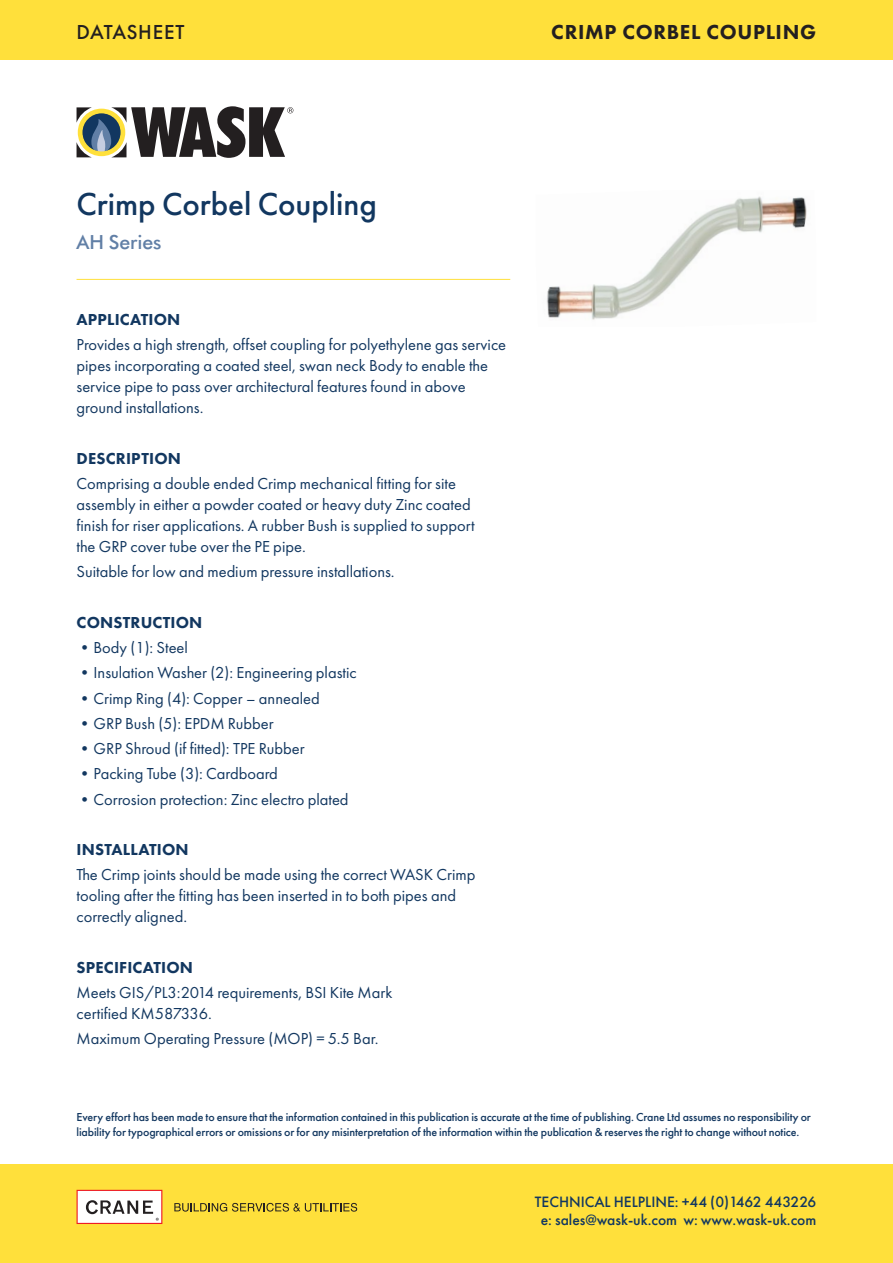
<style>
.page{position:relative;width:893px;height:1263px;background:#fff}
.page>*{position:absolute;margin:0;border:0;box-sizing:border-box;transform-origin:0 0}
.t1{font:500 33px "Futura PT";color:#123760}
.t2{font:800 21px "Futura PT";letter-spacing:.03em;color:#231f20}
.t3{font:500 21px "Futura PT";letter-spacing:.03em;color:#231f20}
.t4{font:500 19.5px "Futura BT";letter-spacing:-.005em;color:#617fa6}
.t5{font:16.5px/21px "Futura PT";color:#123760}
.t6{font:800 16.5px "Futura PT";letter-spacing:.01em;color:#123760}
.Body_Text_Yellow_Bul{font:500 15.6px/17.5px "Futura PT";color:#123760;text-align:center}
.Body_Text_Yellow_Bul-2{font:500 12px/15px "Futura PT";letter-spacing:-.01em;color:#123760}
</style>
<div class="page">
<div style="left:0;top:0;width:893px;height:60px;background:#ffe03b"></div>
<hr style="left:77px;top:279px;width:433px;height:1px;background:#ffe03b">
<div style="left:0;top:1165px;width:893px;height:98px;background:#ffe03b"></div>
<svg style="left:77px;top:1190px;width:85px;height:34px"></svg>
<svg style="left:174px;top:1203px;width:183px;height:9px"></svg>
<img style="left:546px;top:196px;width:261px;height:124px">
<svg style="left:77px;top:106px;width:216px;height:52px"></svg>
<p class="t3" style="left:77px;top:19px;width:109px">DATASHEET</p>
<p class="t2" style="left:551px;top:19px;width:267px">CRIMP CORBEL COUPLING</p>
<p class="t1" style="left:77px;top:184px;width:302px">Crimp Corbel Coupling</p>
<p class="t4" style="left:77px;top:230px;width:87px">AH Series</p>
<p class="t6" style="left:77px;top:309px;width:105px">APPLICATION</p>
<p class="t5" style="left:77px;top:334px;width:431px">Provides a high strength, offset coupling for polyethylene gas service pipes incorporating a coated steel, swan neck Body to enable the service pipe to pass over architectural features found in above ground installations.</p>
<p class="t6" style="left:77px;top:448px;width:106px">DESCRIPTION</p>
<p class="t5" style="left:77px;top:473px;width:399px">Comprising a double ended Crimp mechanical fitting for site assembly in either a powder coated or heavy duty Zinc coated finish for riser applications. A rubber Bush is supplied to support the GRP cover tube over the PE pipe.</p>
<p class="t5" style="left:77px;top:561px;width:320px">Suitable for low and medium pressure installations.</p>
<p class="t6" style="left:77px;top:612px;width:127px">CONSTRUCTION</p>
<p class="t5" style="left:77px;top:637px;width:113px">•Body (1): Steel</p>
<p class="t5" style="left:77px;top:662px;width:282px">•Insulation Washer (2): Engineering plastic</p>
<p class="t5" style="left:77px;top:687px;width:245px">•Crimp Ring (4): Copper – annealed</p>
<p class="t5" style="left:77px;top:713px;width:199px">•GRP Bush (5): EPDM Rubber</p>
<p class="t5" style="left:77px;top:738px;width:230px">•GRP Shroud (if fitted): TPE Rubber</p>
<p class="t5" style="left:77px;top:763px;width:203px">•Packing Tube (3): Cardboard</p>
<p class="t5" style="left:77px;top:789px;width:274px">•Corrosion protection: Zinc electro plated</p>
<p class="t6" style="left:77px;top:839px;width:114px">INSTALLATION</p>
<p class="t5" style="left:77px;top:864px;width:400px">The Crimp joints should be made using the correct WASK Crimp tooling after the fitting has been inserted in to both pipes and correctly aligned.</p>
<p class="t6" style="left:77px;top:957px;width:118px">SPECIFICATION</p>
<p class="t5" style="left:77px;top:982px;width:317px">Meets GIS/PL3:2014 requirements, BSI Kite Mark certified KM587336.</p>
<p class="t5" style="left:77px;top:1028px;width:304px">Maximum Operating Pressure (MOP) = 5.5 Bar.</p>
<p class="Body_Text_Yellow_Bul-2" style="left:77px;top:1110px;width:736px">Every effort has been made to ensure that the information contained in this publication is accurate at the time of publishing. Crane Ltd assumes no responsibility or liability for typographical errors or omissions or for any misinterpretation of the information within the publication &amp; reserves the right to change without notice.</p>
<p class="Body_Text_Yellow_Bul" style="left:535px;top:1193px;width:283px">TECHNICAL HELPLINE: +44 (0)1462 443226 e: sales@wask-uk.com w: www.wask-uk.com</p>
</div>
